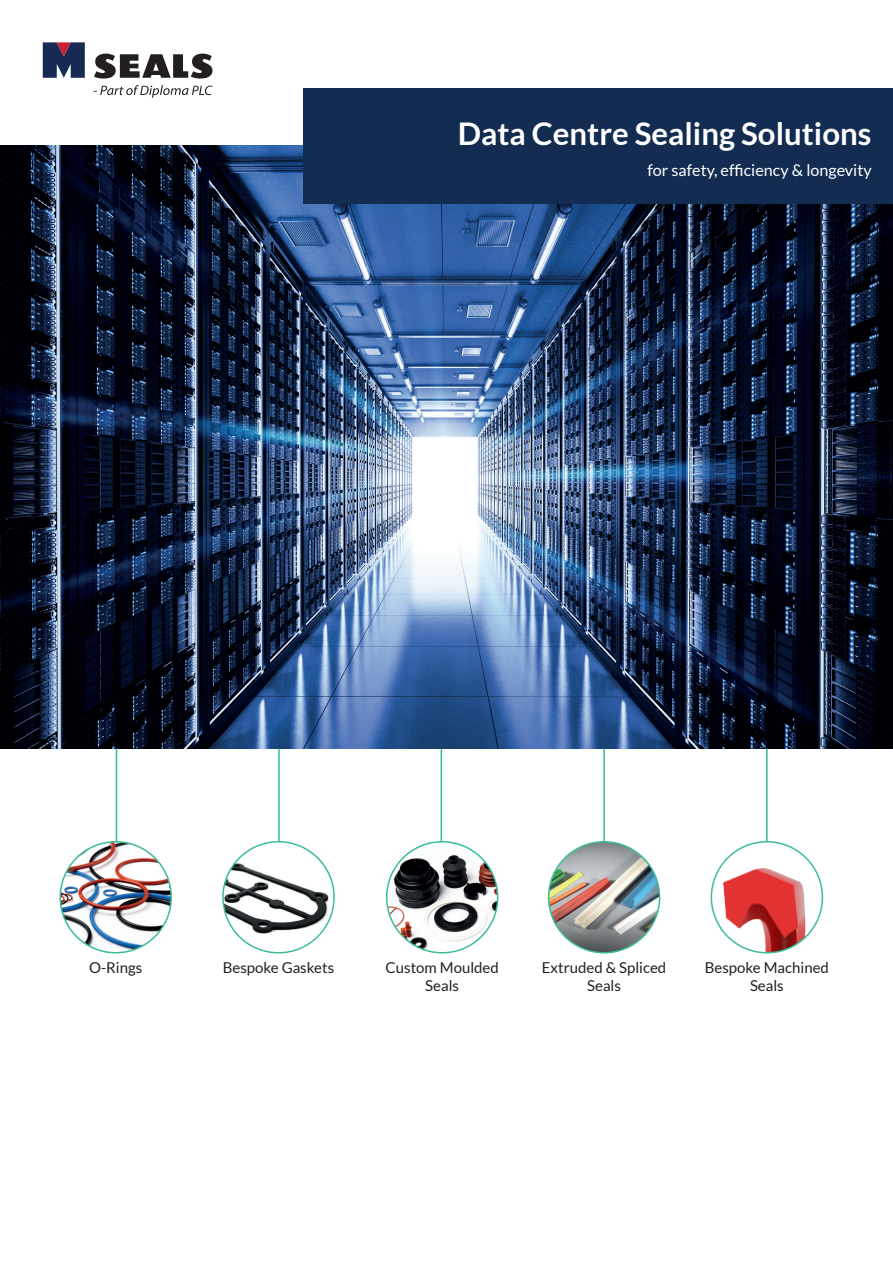
<style>
.page{position:relative;width:893px;height:1263px;background:#fff}
.page>*{position:absolute;margin:0;border:0;box-sizing:border-box;transform-origin:0 0}
.t1{font:700 31.2px "Lato";color:#fff}
.t2{font:16.2px "Lato";color:#fff}
.t3{font:15px/18px "Lato";color:#231f20;text-align:center}
</style>
<div class="page">
<svg style="left:43px;top:42px;width:42px;height:36px;background:#373c5f"></svg>
<svg style="left:94px;top:54px;width:119px;height:25px"></svg>
<svg style="left:93px;top:85px;width:120px;height:13px"></svg>
<img style="left:0;top:146px;width:893px;height:602px">
<div style="left:304px;top:88px;width:589px;height:116px;background:#132d52"></div>
<hr style="left:603px;top:748px;width:2px;height:228px;background:#36bc98">
<hr style="left:766px;top:748px;width:2px;height:234px;background:#36bc98">
<hr style="left:441px;top:748px;width:1px;height:226px;background:#36bc98">
<hr style="left:278px;top:748px;width:2px;height:225px;background:#36bc98">
<hr style="left:116px;top:748px;width:1px;height:228px;background:#36bc98">
<div style="left:688px;top:952px;width:157px;height:51px;background:#fff"></div>
<div style="left:48px;top:952px;width:631px;height:39px;background:#fff"></div>
<img style="left:61px;top:842px;width:110px;height:109px">
<div style="left:59px;top:841px;width:113px;height:112px;border:2px solid #3bbd98;border-radius:50%"></div>
<img style="left:549px;top:842px;width:111px;height:111px;border-radius:56px">
<div style="left:548px;top:841px;width:112px;height:112px;border:2px solid #3bbd98;border-radius:50%"></div>
<div style="left:711px;top:842px;width:111px;height:111px;background:#fff;border-radius:50%"></div>
<img style="left:711px;top:851px;width:111px;height:102px">
<div style="left:711px;top:841px;width:112px;height:112px;border:2px solid #3bbd98;border-radius:50%"></div>
<img style="left:223px;top:842px;width:111px;height:111px;border-radius:56px">
<div style="left:222px;top:841px;width:113px;height:112px;border:2px solid #3bbd98;border-radius:50%"></div>
<img style="left:387px;top:842px;width:111px;height:111px;border-radius:56px">
<div style="left:386px;top:841px;width:112px;height:112px;border:2px solid #3bbd98;border-radius:50%"></div>
<p class="t1" style="left:458px;top:116px;width:415px">Data Centre Sealing Solutions</p>
<p class="t2" style="left:647px;top:161px;width:226px">for safety, efficiency &amp; longevity</p>
<p class="t3" style="left:89px;top:958px;width:55px">O-Rings</p>
<p class="t3" style="left:542px;top:958px;width:126px">Extruded &amp; Spliced<br>Seals</p>
<p class="t3" style="left:705px;top:958px;width:126px">Bespoke Machined<br>Seals</p>
<p class="t3" style="left:223px;top:958px;width:113px">Bespoke Gaskets</p>
<p class="t3" style="left:386px;top:958px;width:115px">Custom Moulded<br>Seals</p>
</div>
